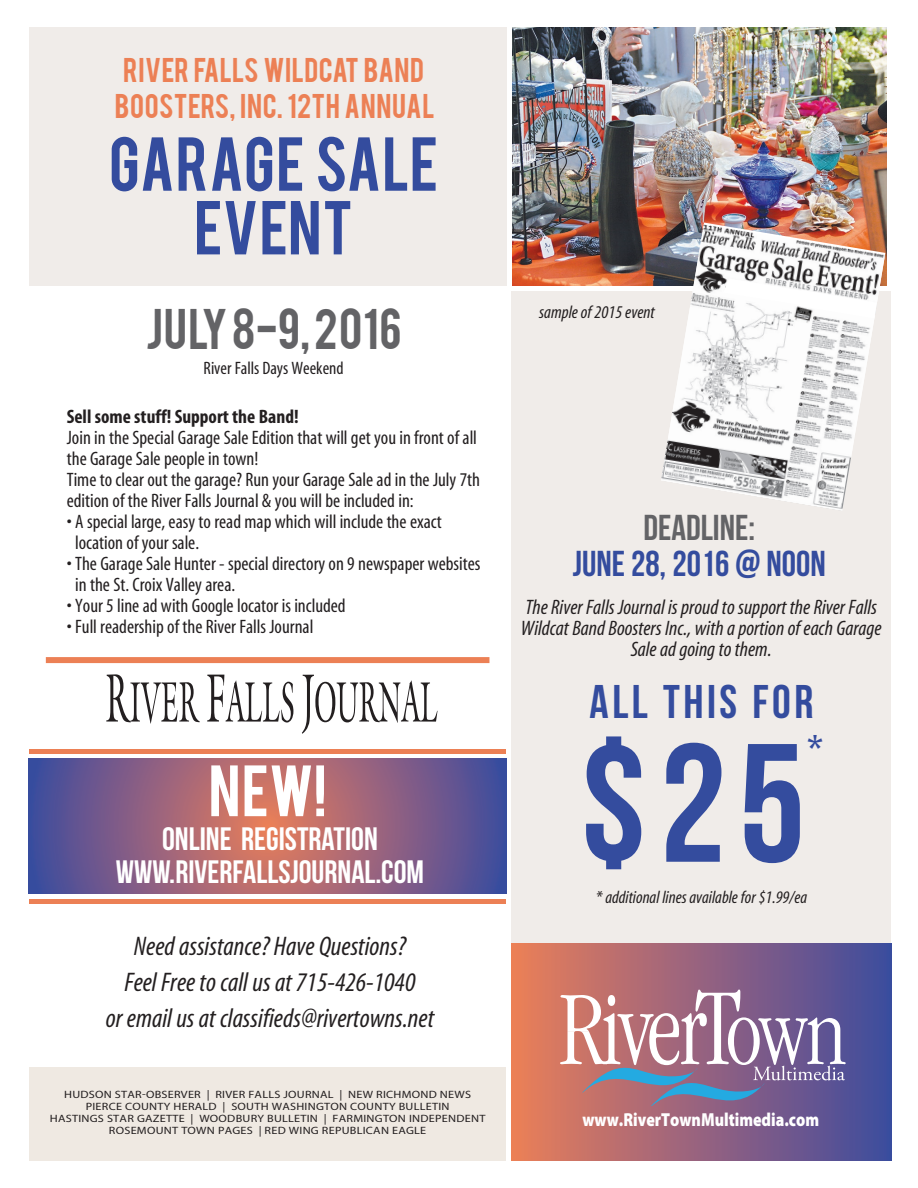
<style>
.page{position:relative;width:918px;height:1188px;background:#fff}
.page>*{position:absolute;margin:0;border:0;box-sizing:border-box;transform-origin:0 0}
.t1{font:168.15px "Bebas Neue";color:#344c9e}
.t2{font:60px/63.8px "Bebas";letter-spacing:.01em;color:#344c9e;text-align:center}
.t3{font:57px "Bebas";color:#fff}
.t4{font:47.25px "Bebas Neue";letter-spacing:.075em;color:#344c9e}
.t5{font:45px "Bebas";letter-spacing:.02em;color:#636366}
.t6{font:37.2px "Bebas Neue";color:#344c9e}
.t7{font:36px "Bebas Neue";color:#344c9e}
.t8{font:36px "Bebas Neue";color:#636366}
.t9{font:32.4px/32.4px "Bebas Neue";color:#fff;text-align:center}
.t10{font:italic condensed 27px/36px "Myriad";color:#231f20;text-align:center}
.t11{font:27px/36px "Bebas";letter-spacing:.02em;color:#ec8055;text-align:center}
.t12{font:italic condensed 21px/21px "Myriad";color:#231f20;text-align:center}
.t13{font:condensed 19.5px/21px "Myriad";color:#231f20}
.t14{font:700 condensed 19.5px "Myriad";color:#231f20}
.t15{font:900 18.9px "Myriad Pro";color:#fff;scale:.84 1}
.t16{font:condensed 18px "Myriad";color:#231f20}
.t17{font:italic condensed 18px "Myriad";color:#231f20}
.t18{font:italic condensed 17.7px "Myriad";color:#231f20}
.t19{font:10.65px/12px "Myriad Pro";letter-spacing:.02em;color:#231f20;text-align:center;scale:1.15 1}
</style>
<div class="page">
<div style="left:29px;top:28px;width:477px;height:258px;background:#f0ece9"></div>
<div style="left:29px;top:899px;width:477px;height:5px;background:#ec8055"></div>
<div style="left:29px;top:749px;width:477px;height:5px;background:#ec8055"></div>
<svg style="left:29px;top:758px;width:477px;height:135px;background:#8e6180"></svg>
<div style="left:29px;top:1067px;width:477px;height:94px;background:#efe9e2"></div>
<div style="left:512px;top:943px;width:379px;height:217px;background:linear-gradient(to right,#ec7d5b,#3f4aa0)"></div>
<svg style="left:560px;top:990px;width:286px;height:115px;background:#a1829a"></svg>
<div style="left:46px;top:657px;width:443px;height:6px;background:#ec8055"></div>
<img style="left:513px;top:28px;width:373px;height:258px">
<div style="left:511px;top:292px;width:380px;height:651px;background:#f0ece9"></div>
<svg style="left:106px;top:674px;width:94px;height:50px"></svg>
<svg style="left:207px;top:675px;width:86px;height:48px"></svg>
<svg style="left:302px;top:675px;width:136px;height:59px"></svg>
<img style="left:661px;top:225px;width:224px;height:286px">
<svg style="left:723px;top:278px;width:154px;height:41px"></svg>
<h3 class="t11" style="left:115px;top:50px;width:321px">RIVER FALLS WILDCAT BAND<br>BOOSTERS, INC. 12TH ANNUAL</h3>
<h2 class="t2" style="left:109px;top:128px;width:331px">GARAGE SALE<br>EVENT</h2>
<h3 class="t5" style="left:145px;top:296px;width:258px">JULY 8-9, 2016</h3>
<p class="t16" style="left:204px;top:360px;width:142px">River Falls Days Weekend</p>
<p class="t14" style="left:67px;top:406px;width:233px">Sell some stuff! Support the Band!</p>
<p class="t13" style="left:67px;top:428px;width:415px">Join in the Special Garage Sale Edition that will get you in front of all the Garage Sale people in town!<br>Time to clear out the garage? Run your Garage Sale ad in the July 7th edition of the River Falls Journal &amp; you will be included in:</p>
<p class="t13" style="left:75px;top:512px;width:368px;text-indent:-8px">• A special large, easy to read map which will include the exact location of your sale.</p>
<p class="t13" style="left:75px;top:554px;width:407px;text-indent:-8px">• The Garage Sale Hunter - special directory on 9 newspaper websites in the St. Croix Valley area.</p>
<p class="t13" style="left:67px;top:596px;width:280px">• Your 5 line ad with Google locator is included</p>
<p class="t13" style="left:67px;top:617px;width:248px">• Full readership of the River Falls Journal</p>
<h3 class="t3" style="left:209px;top:749px;width:119px">NEW!</h3>
<h3 class="t9" style="left:116px;top:822px;width:310px">ONLINE REGISTRATION<br>WWW.RIVERFALLSJOURNAL.COM</h3>
<h3 class="t10" style="left:106px;top:930px;width:330px">Need assistance? Have Questions?<br>Feel Free to call us at 715-426-1040<br>or email us at classifieds@rivertowns.net</h3>
<p class="t19" style="left:50px;top:1088px;width:380px">HUDSON STAR-OBSERVER | RIVER FALLS JOURNAL | NEW RICHMOND NEWS PIERCE COUNTY HERALD | SOUTH WASHINGTON COUNTY BULLETIN<br>HASTINGS STAR GAZETTE | WOODBURY BULLETIN | FARMINGTON INDEPENDENT ROSEMOUNT TOWN PAGES | RED WING REPUBLICAN EAGLE</p>
<p class="t17" style="left:539px;top:303px;width:117px">sample of 2015 event</p>
<h3 class="t8" style="left:644px;top:508px;width:113px">DEADLINE:</h3>
<h3 class="t7" style="left:573px;top:544px;width:255px">JUNE 28, 2016 @ NOON</h3>
<p class="t12" style="left:521px;top:598px;width:362px">The River Falls Journal is proud to support the River Falls<br>Wildcat Band Boosters Inc., with a portion of each Garage<br>Sale ad going to them.</p>
<h3 class="t4" style="left:590px;top:676px;width:225px">ALL THIS FOR</h3>
<h1 class="t1" style="left:580px;top:711px;width:226px">$25</h1>
<h3 class="t6" style="left:808px;top:728px;width:16px">*</h3>
<p class="t18" style="left:596px;top:888px;width:213px">* additional lines available for $1.99/ea</p>
<p class="t15" style="left:583px;top:1109px;width:283px">www.RiverTownMultimedia.com</p>
</div>
